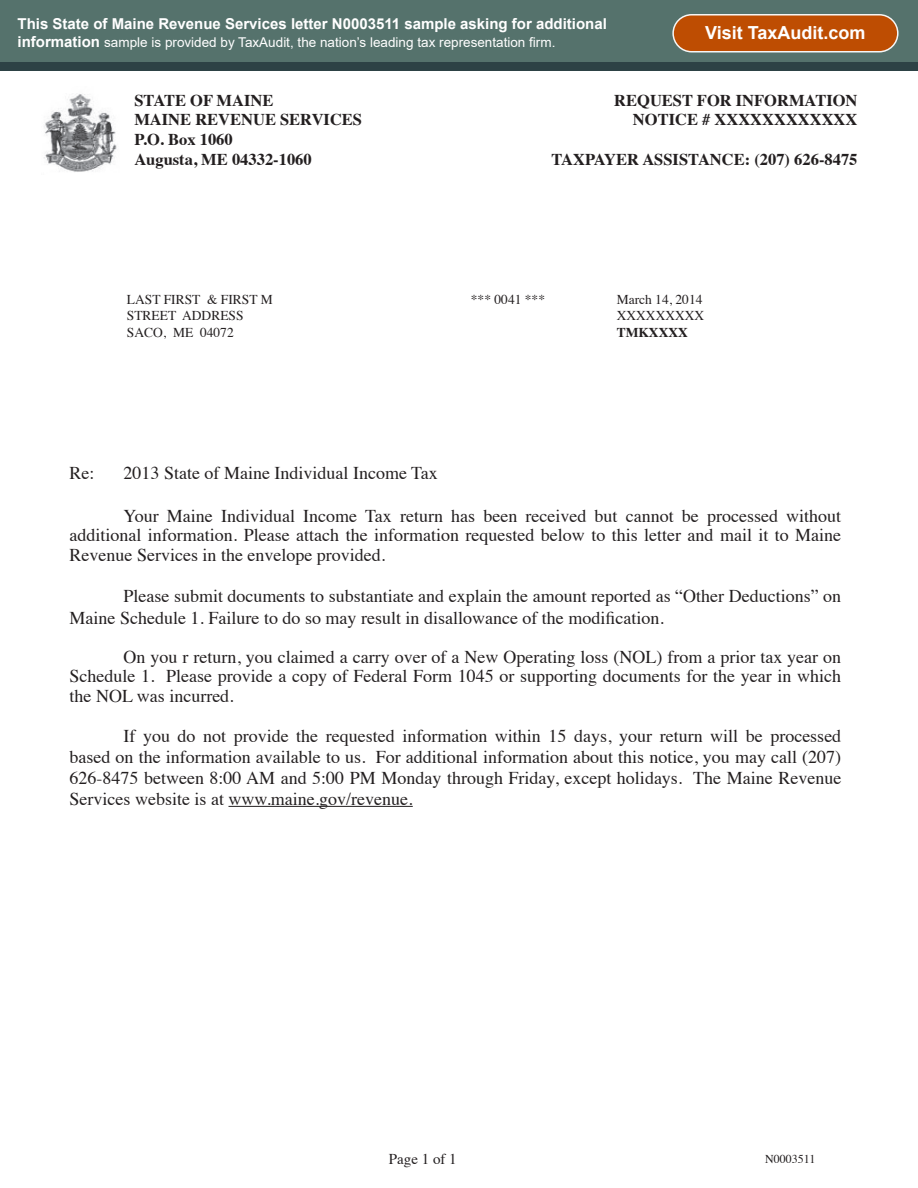
<style>
.page{position:relative;width:918px;height:1188px;background:#fff}
.page>*{position:absolute;margin:0;border:0;box-sizing:border-box;transform-origin:0 0}
.t1{font:18px/19.5px "Times";color:#231f20;text-align:justify}
.t2{font:700 18px "Arial";color:#fff}
.t3{font:700 16.5px/19.8px "Times";color:#231f20;text-align:right}
.t4{font:700 16.05px "Arial";color:#fff}
.t5{font:15px/18px "Arial";color:#fff}
.t6{font:700 15px "Arial";color:#fff}
.t7{font:15px "Times";color:#231f20}
.t8{font:13.5px/16.2px "Times";color:#231f20}
.t9{font:13.5px "Arial";color:#fff}
.t10{font:12px "Times";color:#231f20}
.s1{font-weight:700;font-size:15px}
.s2{font-weight:700}
</style>
<div class="page">
<div style="left:0;top:0;width:918px;height:69px;background:#55726c"></div>
<div style="left:0;top:63px;width:918px;height:8px;background:#2d4245"></div>
<div style="left:673px;top:15px;width:225px;height:37px;background:#be4d02;border-radius:18px"></div>
<div style="left:672px;top:14px;width:227px;height:39px;border:2px solid #f6f6f6;border-radius:18px"></div>
<hr style="left:228px;top:806px;width:185px;height:1px;background:#231f20">
<img style="left:44px;top:94px;width:73px;height:78px">
<p class="t6" style="left:18px;top:13px;width:591px">This State of Maine Revenue Services letter N0003511 sample asking for additional</p>
<p class="t9" style="left:18px;top:33px;width:539px"><span class="s1">information</span> sample is provided by TaxAudit, the nation’s leading tax representation firm.</p>
<p class="t5" style="left:28px;top:17px;width:562px">This State of Maine Revenue Services letter N0003511 sample asking for additional information is provided by TaxAudit.com, the nation’s leading Tax Audit Defense firm.</p>
<p class="t4" style="left:654px;top:17px;width:203px">Received an Audit Notice?</p>
<p class="t2" style="left:705px;top:20px;width:162px">Visit TaxAudit.com</p>
<p class="t3" style="left:134px;top:88px;width:229px;text-align:left">STATE OF MAINE<br>MAINE REVENUE SERVICES<br>P.O. Box 1060<br>Augusta, ME 04332-1060</p>
<p class="t3" style="left:614px;top:88px;width:245px">REQUEST FOR INFORMATION<br>NOTICE # XXXXXXXXXXXX</p>
<p class="t3" style="left:551px;top:148px;width:308px">TAXPAYER ASSISTANCE: (207) 626-8475</p>
<p class="t8" style="left:127px;top:290px;width:147px">LAST FIRST &amp; FIRST M<br>STREET ADDRESS<br>SACO, ME 04072</p>
<p class="t8" style="left:471px;top:290px;width:76px">*** 0041 ***</p>
<p class="t8" style="left:617px;top:290px;width:89px">March 14, 2014<br>XXXXXXXXX<br><span class="s2">TMKXXXX</span></p>
<p class="t1" style="left:70px;top:461px;width:27px">Re:</p>
<p class="t1" style="left:124px;top:461px;width:316px">2013 State of Maine Individual Income Tax</p>
<p class="t1" style="left:70px;top:504px;width:773px;text-indent:54px">Your Maine Individual Income Tax return has been received but cannot be processed without additional information. Please attach the information requested below to this letter and mail it to Maine Revenue Services in the envelope provided.</p>
<p class="t1" style="left:70px;top:584px;width:773px;line-height:21.6px;text-indent:54px">Please submit documents to substantiate and explain the amount reported as “Other Deductions” on<br>Maine Schedule 1. Failure to do so may result in disallowance of the modification.</p>
<p class="t1" style="left:70px;top:645px;width:773px;text-indent:54px">On you r return, you claimed a carry over of a New Operating loss (NOL) from a prior tax year on Schedule 1. Please provide a copy of Federal Form 1045 or supporting documents for the year in which the NOL was incurred.</p>
<p class="t1" style="left:70px;top:724px;width:773px;line-height:21px;text-indent:54px">If you do not provide the requested information within 15 days, your return will be processed based on the information available to us. For additional information about this notice, you may call (207)<br>626-8475 between 8:00 AM and 5:00 PM Monday through Friday, except holidays. The Maine Revenue Services website is at www.maine.gov/revenue.</p>
<p class="t7" style="left:389px;top:1145px;width:69px">Page 1 of 1</p>
<p class="t10" style="left:765px;top:1148px;width:52px">N0003511</p>
</div>
